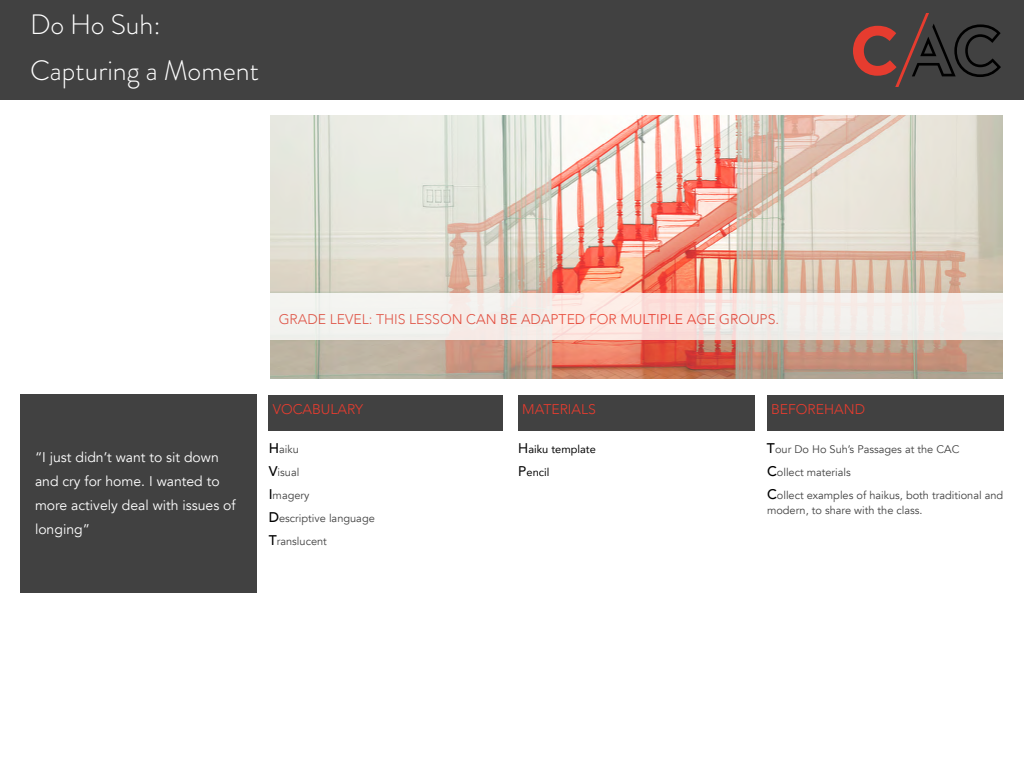
<style>
.page{position:relative;width:1024px;height:768px;background:#fff}
.page>*{position:absolute;margin:0;border:0;box-sizing:border-box;transform-origin:0 0}
.t1{font:300 28px/46px "Brandon Grotesque";color:#fff}
.t2{font:14px/24px "Avenir";color:#fff}
.t3{font:300 14px "Avenir";color:#e63c2f}
.t4{font:11px/23px "Avenir";color:#414141}
.t5{font:11px/23px "Avenir";color:#000}
.s1{font-weight:500;font-size:14px;color:#000}
.s2{font-size:14px}
</style>
<div class="page">
<img style="left:270px;top:116px;width:732px;height:263px">
<div style="left:0;top:0;width:1024px;height:100px;background:#414141"></div>
<div style="left:269px;top:395px;width:234px;height:36px;background:#414141"></div>
<div style="left:518px;top:395px;width:237px;height:36px;background:#414141"></div>
<svg style="left:853px;top:13px;width:148px;height:74px"></svg>
<div style="left:20px;top:394px;width:237px;height:31px;background:#414141"></div>
<div style="left:20px;top:418px;width:237px;height:31px;background:#414141"></div>
<div style="left:20px;top:442px;width:237px;height:103px;background:#414141"></div>
<div style="left:20px;top:538px;width:237px;height:31px;background:#414141"></div>
<div style="left:20px;top:562px;width:237px;height:31px;background:#414141"></div>
<svg style="left:270px;top:293px;width:733px;height:47px;fill:#f4eee9"></svg>
<div style="left:767px;top:395px;width:237px;height:36px;background:#414141"></div>
<h1 class="t1" style="left:30px;top:1px;width:231px">Do Ho Suh:<br>Capturing a Moment</h1>
<p class="t2" style="left:35px;top:445px;width:202px">“I just didn’t want to sit down and cry for home. I wanted to more actively deal with issues of longing”</p>
<p class="t3" style="left:279px;top:311px;width:502px">GRADE LEVEL: THIS LESSON CAN BE ADAPTED FOR MULTIPLE AGE GROUPS.</p>
<p class="t3" style="left:273px;top:401px;width:92px">VOCABULARY</p>
<p class="t4" style="left:269px;top:438px;width:108px"><span class="s1">H</span>aiku<br><span class="s1">V</span>isual<br><span class="s1">I</span>magery<br><span class="s1">D</span>escriptive language<br><span class="s1">T</span>ranslucent</p>
<p class="t3" style="left:522px;top:401px;width:75px">MATERIALS</p>
<p class="t5" style="left:518px;top:437px;width:79px"><span class="s2">H</span>aiku template<br><span class="s2">P</span>encil</p>
<p class="t3" style="left:771px;top:401px;width:96px">BEFOREHAND</p>
<p class="t4" style="left:767px;top:438px;width:238px"><span class="s1">T</span>our Do Ho Suh’s Passages at the CAC<br><span class="s1">C</span>ollect materials<br><span class="s1">C</span>ollect examples of haikus, both traditional and</p>
<p class="t4" style="left:767px;top:499px;width:157px">modern, to share with the class.</p>
</div>
